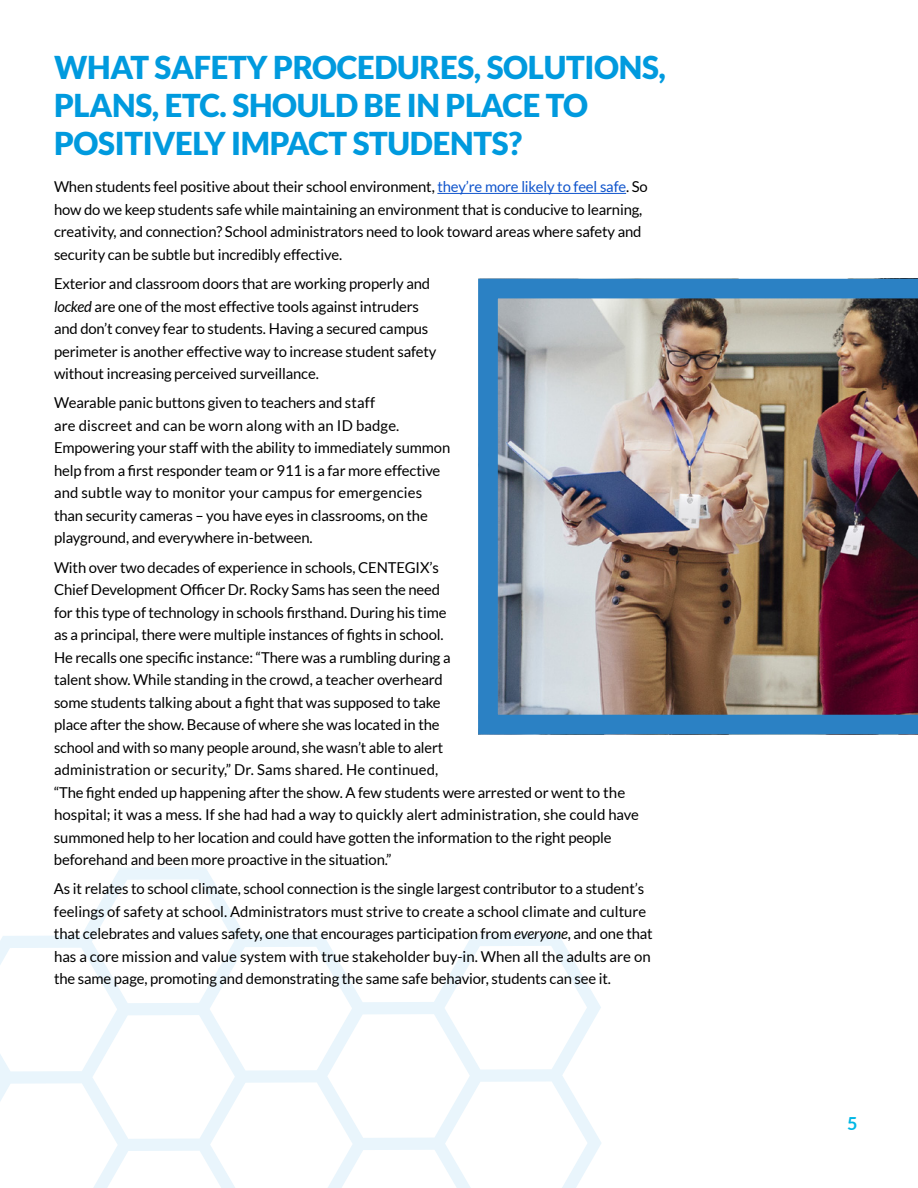
<style>
.page{position:relative;width:918px;height:1188px;background:#fff}
.page>*{position:absolute;margin:0;border:0;box-sizing:border-box;transform-origin:0 0}
.t1{font:900 31.5px/37.8px "Lato";letter-spacing:-.01em;color:#009ade}
.t2{font:700 18px "Lato";color:#00b7e5}
.t3{font:15px/22.5px "Lato";letter-spacing:-.01em;color:#000}
.s1{color:#15c}
.s2{font-style:italic}
</style>
<div class="page">
<svg style="left:0;top:867px;width:601px;height:321px"></svg>
<hr style="left:437px;top:193px;width:189px;height:1px;background:#15c">
<img style="left:478px;top:279px;width:440px;height:455px">
<h1 class="t1" style="left:54px;top:51px;width:614px">WHAT SAFETY PROCEDURES, SOLUTIONS,<br>PLANS, ETC. SHOULD BE IN PLACE TO<br>POSITIVELY IMPACT STUDENTS?</h1>
<p class="t3" style="left:54px;top:177px;width:595px">When students feel positive about their school environment, <span class="s1">they’re more likely to feel safe</span>. So how do we keep students safe while maintaining an environment that is conducive to learning, creativity, and connection? School administrators need to look toward areas where safety and security can be subtle but incredibly effective.</p>
<p class="t3" style="left:54px;top:273px;width:384px">Exterior and classroom doors that are working properly and <span class="s2">locked</span> are one of the most effective tools against intruders and don’t convey fear to students. Having a secured campus perimeter is another effective way to increase student safety without increasing perceived surveillance.</p>
<p class="t3" style="left:54px;top:393px;width:398px">Wearable panic buttons given to teachers and staff<br>are discreet and can be worn along with an ID badge.<br>Empowering your staff with the ability to immediately summon help from a first responder team or 911 is a far more effective and subtle way to monitor your campus for emergencies than security cameras – you have eyes in classrooms, on the playground, and everywhere in-between.</p>
<p class="t3" style="left:54px;top:557px;width:586px">With over two decades of experience in schools, CENTEGIX’s<br>Chief Development Officer Dr. Rocky Sams has seen the need<br>for this type of technology in schools firsthand. During his time<br>as a principal, there were multiple instances of fights in school.<br>He recalls one specific instance: “There was a rumbling during a<br>talent show. While standing in the crowd, a teacher overheard<br>some students talking about a fight that was supposed to take<br>place after the show. Because of where she was located in the<br>school and with so many people around, she wasn’t able to alert<br>administration or security,” Dr. Sams shared. He continued,<br>“The fight ended up happening after the show. A few students were arrested or went to the hospital; it was a mess. If she had had a way to quickly alert administration, she could have summoned help to her location and could have gotten the information to the right people beforehand and been more proactive in the situation.”</p>
<p class="t3" style="left:54px;top:879px;width:600px">As it relates to school climate, school connection is the single largest contributor to a student’s feelings of safety at school. Administrators must strive to create a school climate and culture that celebrates and values safety, one that encourages participation from <span class="s2">everyone</span>, and one that has a core mission and value system with true stakeholder buy-in. When all the adults are on the same page, promoting and demonstrating the same safe behavior, students can see it.</p>
<p class="t2" style="left:847px;top:1111px;width:12px">5</p>
</div>
